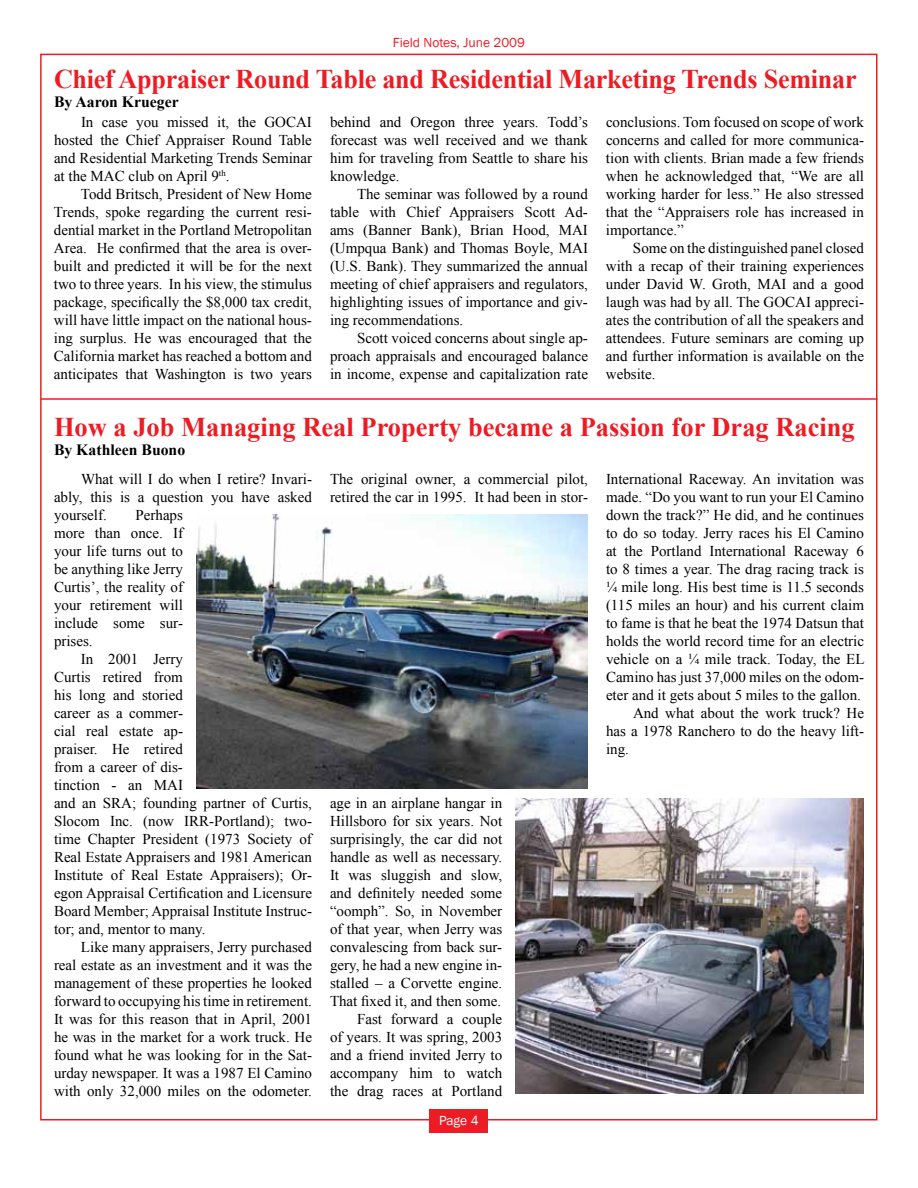
<style>
.page{position:relative;width:918px;height:1188px;background:#fff}
.page>*{position:absolute;margin:0;border:0;box-sizing:border-box;transform-origin:0 0}
.t1{font:700 27px "Times New Roman";letter-spacing:-.01em;color:#ed1c24}
.t2{font:700 15.75px "Times New Roman";color:#000}
.t3{font:15px/18px "Times New Roman";color:#000;text-align:justify}
.t4{font:13.5px "Franklin Gothic";color:#ed1c24}
.t5{font:13.5px "Franklin Gothic";color:#fff}
</style>
<div class="page">
<div style="left:430px;top:1109px;width:58px;height:23px;background:#ed1c24"></div>
<hr style="left:40px;top:398px;width:838px;height:2px;background:#ed1c24">
<img style="left:516px;top:799px;width:348px;height:295px">
<img style="left:196px;top:515px;width:392px;height:274px">
<p class="t4" style="left:393px;top:34px;width:134px">Field Notes, June 2009</p>
<h1 class="t1" style="left:54px;top:63px;width:804px">Chief Appraiser Round Table and Residential Marketing Trends Seminar</h1>
<p class="t2" style="left:54px;top:92px;width:126px">By Aaron Krueger</p>
<p class="t3" style="left:330px;top:113px;width:260px">behind and Oregon three years. Todd’s forecast was well received and we thank him for traveling from Seattle to share his knowledge.</p>
<p class="t3" style="left:330px;top:185px;width:260px;text-indent:27px">The seminar was followed by a round table with Chief Appraisers Scott Ad&shy;ams (Banner Bank), Brian Hood, MAI (Umpqua Bank) and Thomas Boyle, MAI (U.S. Bank). They summarized the annual meeting of chief appraisers and regulators, highlighting issues of importance and giv&shy;ing recommendations.</p>
<p class="t3" style="left:330px;top:329px;width:260px;text-indent:27px">Scott voiced concerns about single ap&shy;proach appraisals and encouraged balance in income, expense and capitalization rate</p>
<p class="t3" style="left:54px;top:113px;width:260px;text-indent:27px">In case you missed it, the GOCAI hosted the Chief Appraiser Round Table and Residential Marketing Trends Seminar at the MAC club on April 9<sup>th</sup>.</p>
<p class="t3" style="left:54px;top:185px;width:260px;text-indent:27px">Todd Britsch, President of New Home Trends, spoke regarding the current resi&shy;dential market in the Portland Metropolitan Area. He confirmed that the area is over&shy;built and predicted it will be for the next two to three years. In his view, the stimulus package, specifically the $8,000 tax credit, will have little impact on the national hous&shy;ing surplus. He was encouraged that the California market has reached a bottom and anticipates that Washington is two years</p>
<p class="t3" style="left:606px;top:113px;width:260px">conclusions. Tom focused on scope of work concerns and called for more communica&shy;tion with clients. Brian made a few friends when he acknowledged that, “We are all working harder for less.” He also stressed that the “Appraisers role has increased in importance.”</p>
<p class="t3" style="left:606px;top:239px;width:260px;text-indent:27px">Some on the distinguished panel closed with a recap of their training experiences under David W. Groth, MAI and a good laugh was had by all. The GOCAI appreci&shy;ates the contribution of all the speakers and attendees. Future seminars are coming up and further information is available on the website.</p>
<h1 class="t1" style="left:54px;top:411px;width:802px">How a Job Managing Real Property became a Passion for Drag Racing</h1>
<p class="t2" style="left:54px;top:440px;width:133px">By Kathleen Buono</p>
<p class="t3" style="left:330px;top:470px;width:259px">The original owner, a commercial pilot, retired the car in 1995. It had been in stor-</p>
<p class="t3" style="left:54px;top:470px;width:260px;text-indent:27px">What will I do when I retire? Invari&shy;ably, this is a question you have asked yourself.</p>
<p class="t3" style="left:606px;top:470px;width:259px">International Raceway. An invitation was</p>
<p class="t3" style="left:606px;top:488px;width:259px">made. “Do you want to run your El Camino</p>
<p class="t3" style="left:606px;top:506px;width:259px">down the track?” He did, and he continues</p>
<p class="t3" style="left:606px;top:524px;width:259px">to do so today. Jerry races his El Camino</p>
<p class="t3" style="left:606px;top:542px;width:260px">at the Portland International Raceway 6</p>
<p class="t3" style="left:606px;top:560px;width:259px">to 8 times a year. The drag racing track is</p>
<p class="t3" style="left:606px;top:578px;width:259px">¼ mile long. His best time is 11.5 seconds</p>
<p class="t3" style="left:606px;top:596px;width:260px">(115 miles an hour) and his current claim</p>
<p class="t3" style="left:606px;top:614px;width:259px">to fame is that he beat the 1974 Datsun that</p>
<p class="t3" style="left:606px;top:632px;width:259px">holds the world record time for an electric</p>
<p class="t3" style="left:606px;top:650px;width:260px">vehicle on a ¼ mile track. Today, the EL</p>
<p class="t3" style="left:606px;top:668px;width:259px">Camino has just 37,000 miles on the odom-</p>
<p class="t3" style="left:606px;top:686px;width:256px">eter and it gets about 5 miles to the gallon.</p>
<p class="t3" style="left:633px;top:704px;width:232px">And what about the work truck? He</p>
<p class="t3" style="left:606px;top:722px;width:259px">has a 1978 Ranchero to do the heavy lift-</p>
<p class="t3" style="left:606px;top:740px;width:24px">ing.</p>
<p class="t3" style="left:54px;top:506px;width:131px;text-indent:82px">Perhaps more than once. If your life turns out to be anything like Jerry Curtis’, the reality of your retirement will include some sur&shy;prises.</p>
<p class="t3" style="left:54px;top:650px;width:260px;text-align:left;text-indent:27px">In 2001 Jerry<br>Curtis retired from<br>his long and storied<br>career as a commer-<br>cial real estate ap-<br>praiser. He retired<br>from a career of dis-<br>tinction - an MAI<br>and an SRA; founding partner of Curtis,<br>Slocom Inc. (now IRR-Portland); two&shy;time Chapter President (1973 Society of<br>Real Estate Appraisers and 1981 American<br>Institute of Real Estate Appraisers); Or&shy;egon Appraisal Certification and Licensure<br>Board Member; Appraisal Institute Instruc&shy;tor; and, mentor to many.</p>
<p class="t3" style="left:54px;top:938px;width:260px;text-indent:27px">Like many appraisers, Jerry purchased real estate as an investment and it was the management of these properties he looked forward to occupying his time in retirement.<br>It was for this reason that in April, 2001 he was in the market for a work truck. He found what he was looking for in the Sat&shy;urday newspaper. It was a 1987 El Camino with only 32,000 miles on the odometer.</p>
<p class="t3" style="left:330px;top:794px;width:174px;text-align:right">age in an airplane hangar in<br>Hillsboro for six years. Not surprisingly, the car did not handle as well as necessary.<br>It was sluggish and slow, and definitely needed some “oomph”. So, in November of that year, when Jerry was convalescing from back sur&shy;gery, he had a new engine in&shy;stalled – a Corvette engine.<br>That fixed it, and then some.<br>Fast forward a couple<br>of years. It was spring, 2003 and a friend invited Jerry to accompany him to watch the drag races at Portland</p>
<p class="t5" style="left:439px;top:1112px;width:41px">Page 4</p>
</div>
